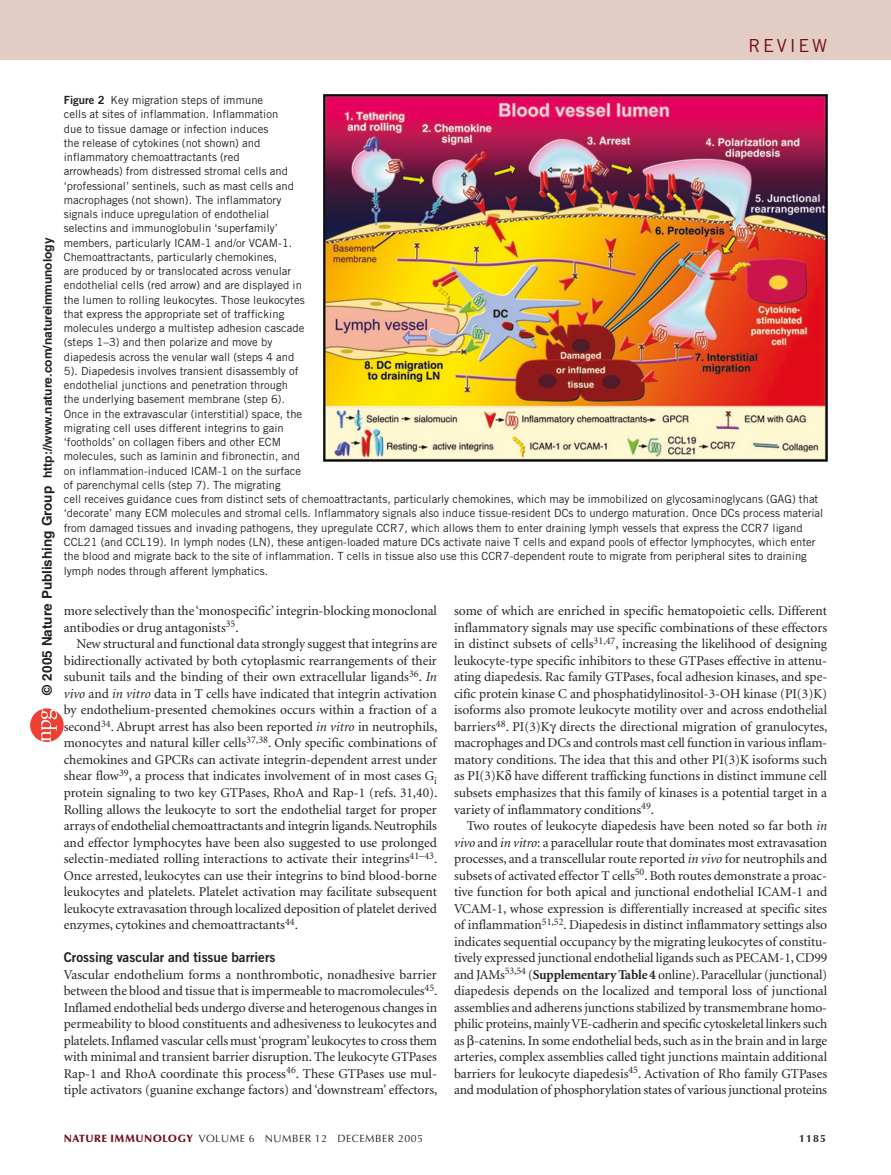
<style>
.page{position:relative;width:891px;height:1175px;background:#fff}
.page>*{position:absolute;margin:0;border:0;box-sizing:border-box;transform-origin:0 0}
.t1{font:18px "Trade Gothic";letter-spacing:.15em;color:#710e15}
.t2{font:13.5px/16.5px "Minion";letter-spacing:-.005em;color:#231f20;text-align:justify}
.t3{font:13.5px "Trade Gothic Bold Two";letter-spacing:-.005em;color:#231f20}
.t4{font:700 12px "Helvetica";color:#231f1f}
.t5{font:11.25px/14.2px "Trade Gothic";color:#231f20}
.t6{font:10.5px "Optima";letter-spacing:.05em;color:#231f20}
.t7{font:700 10.5px "Optima";color:#231f20}
.s1{font-size:13.5px}
.s2{font-family:"Trade Gothic Bold Two"}
.s3{font-style:italic}
.s4{font-weight:700}
.s5{font-weight:900;color:#710e15}
</style>
<div class="page">
<div style="left:0;top:0;width:891px;height:60px;background:#e3ccc4"></div>
<img style="left:324px;top:95px;width:503px;height:366px">
<svg style="left:30px;top:708px;width:34px;height:34px"></svg>
<h1 class="t1" style="left:749px;top:39px;width:80px">REVIEW</h1>
<p class="t4" style="left:40px;top:694px;width:458px;rotate:-90deg"><span class="s1">© 2005 Nature Publishing Group</span> http://www.nature.com/natureimmunology</p>
<p class="t5" style="left:64px;top:94px;width:761px"><span class="s2">Figure 2</span> Key migration steps of immune<br>cells at sites of inflammation. Inflammation<br>due to tissue damage or infection induces<br>the release of cytokines (not shown) and<br>inflammatory chemoattractants (red<br>arrowheads) from distressed stromal cells and<br>‘professional’ sentinels, such as mast cells and<br>macrophages (not shown). The inflammatory<br>signals induce upregulation of endothelial<br>selectins and immunoglobulin ‘superfamily’<br>members, particularly ICAM-1 and/or VCAM-1.<br>Chemoattractants, particularly chemokines,<br>are produced by or translocated across venular<br>endothelial cells (red arrow) and are displayed in<br>the lumen to rolling leukocytes. Those leukocytes<br>that express the appropriate set of trafficking<br>molecules undergo a multistep adhesion cascade<br>(steps 1–3) and then polarize and move by<br>diapedesis across the venular wall (steps 4 and<br>5). Diapedesis involves transient disassembly of<br>endothelial junctions and penetration through<br>the underlying basement membrane (step 6).<br>Once in the extravascular (interstitial) space, the<br>migrating cell uses different integrins to gain<br>‘footholds’ on collagen fibers and other ECM<br>molecules, such as laminin and fibronectin, and<br>on inflammation-induced ICAM-1 on the surface<br>of parenchymal cells (step 7). The migrating<br>cell receives guidance cues from distinct sets of chemoattractants, particularly chemokines, which may be immobilized on glycosaminoglycans (GAG) that ‘decorate’ many ECM molecules and stromal cells. Inflammatory signals also induce tissue-resident DCs to undergo maturation. Once DCs process material from damaged tissues and invading pathogens, they upregulate CCR7, which allows them to enter draining lymph vessels that express the CCR7 ligand CCL21 (and CCL19). In lymph nodes (LN), these antigen-loaded mature DCs activate naive T cells and expand pools of effector lymphocytes, which enter the blood and migrate back to the site of inflammation. T cells in tissue also use this CCR7-dependent route to migrate from peripheral sites to draining lymph nodes through afferent lymphatics.</p>
<p class="t2" style="left:64px;top:604px;width:375px">more selectively than the ‘monospecific’ integrin-blocking monoclonal antibodies or drug antagonists<sup>35</sup>.</p>
<p class="t2" style="left:64px;top:637px;width:375px;text-indent:13px">New structural and functional data strongly suggest that integrins are bidirectionally activated by both cytoplasmic rearrangements of their subunit tails and the binding of their own extracellular ligands<sup>36</sup>. <span class="s3">In vivo</span> and <span class="s3">in vitro</span> data in T cells have indicated that integrin activation by endothelium-presented chemokines occurs within a fraction of a second<sup>34</sup>. Abrupt arrest has also been reported <span class="s3">in vitro</span> in neutrophils, monocytes and natural killer cells<sup>37,38</sup>. Only specific combinations of chemokines and GPCRs can activate integrin-dependent arrest under shear flow<sup>39</sup>, a process that indicates involvement of in most cases G<sub>i </sub>protein signaling to two key GTPases, RhoA and Rap-1 (refs. 31,40).<br>Rolling allows the leukocyte to sort the endothelial target for proper arrays of endothelial chemoattractants and integrin ligands. Neutrophils and effector lymphocytes have been also suggested to use prolonged selectin-mediated rolling interactions to activate their integrins<sup>41–43</sup>.<br>Once arrested, leukocytes can use their integrins to bind blood-borne leukocytes and platelets. Platelet activation may facilitate subsequent leukocyte extravasation through localized deposition of platelet derived enzymes, cytokines and chemoattractants<sup>44</sup>.</p>
<p class="t3" style="left:64px;top:952px;width:213px">Crossing vascular and tissue barriers</p>
<p class="t2" style="left:64px;top:967px;width:375px">Vascular endothelium forms a nonthrombotic, nonadhesive barrier between the blood and tissue that is impermeable to macromolecules<sup>45</sup>.<br>Inflamed endothelial beds undergo diverse and heterogenous changes in permeability to blood constituents and adhesiveness to leukocytes and platelets. Inflamed vascular cells must ‘program’ leukocytes to cross them with minimal and transient barrier disruption. The leukocyte GTPases Rap-1 and RhoA coordinate this process<sup>46</sup>. These GTPases use mul&shy;tiple activators (guanine exchange factors) and ‘downstream’ effectors,</p>
<p class="t2" style="left:454px;top:604px;width:375px">some of which are enriched in specific hematopoietic cells. Different inflammatory signals may use specific combinations of these effectors in distinct subsets of cells<sup>31,47</sup>, increasing the likelihood of designing leukocyte-type specific inhibitors to these GTPases effective in attenu&shy;ating diapedesis. Rac family GTPases, focal adhesion kinases, and spe&shy;cific protein kinase C and phosphatidylinositol-3-OH kinase (PI(3)K) isoforms also promote leukocyte motility over and across endothelial barriers<sup>48</sup>. PI(3)K directs the directional migration of granulocytes, macrophages and DCs and controls mast cell function in various inflam&shy;matory conditions. The idea that this and other PI(3)K isoforms such as PI(3)K have different trafficking functions in distinct immune cell subsets emphasizes that this family of kinases is a potential target in a variety of inflammatory conditions<sup>49</sup>.</p>
<p class="t2" style="left:454px;top:818px;width:375px;text-indent:13px">Two routes of leukocyte diapedesis have been noted so far both <span class="s3">in vivo</span> and <span class="s3">in vitro</span>: a paracellular route that dominates most extravasation processes, and a transcellular route reported <span class="s3">in vivo</span> for neutrophils and subsets of activated effector T cells<sup>50</sup>. Both routes demonstrate a proac&shy;tive function for both apical and junctional endothelial ICAM-1 and VCAM-1, whose expression is differentially increased at specific sites of inflammation<sup>51,52</sup>. Diapedesis in distinct inflammatory settings also indicates sequential occupancy by the migrating leukocytes of constitu&shy;tively expressed junctional endothelial ligands such as PECAM-1, CD99 and JAMs<sup>53,54</sup> (<span class="s4">Supplementary Table 4</span> online). Paracellular (junctional) diapedesis depends on the localized and temporal loss of junctional assemblies and adherens junctions stabilized by transmembrane homo&shy;philic proteins, mainly VE-cadherin and specific cytoskeletal linkers such as -catenins. In some endothelial beds, such as in the brain and in large arteries, complex assemblies called tight junctions maintain additional barriers for leukocyte diapedesis<sup>45</sup>. Activation of Rho family GTPases and modulation of phosphorylation states of various junctional proteins</p>
<p class="t6" style="left:64px;top:1133px;width:361px"><span class="s5">NATURE IMMUNOLOGY</span> VOLUME 6 NUMBER 12 DECEMBER 2005</p>
<p class="t7" style="left:799px;top:1133px;width:28px">1185</p>
</div>
